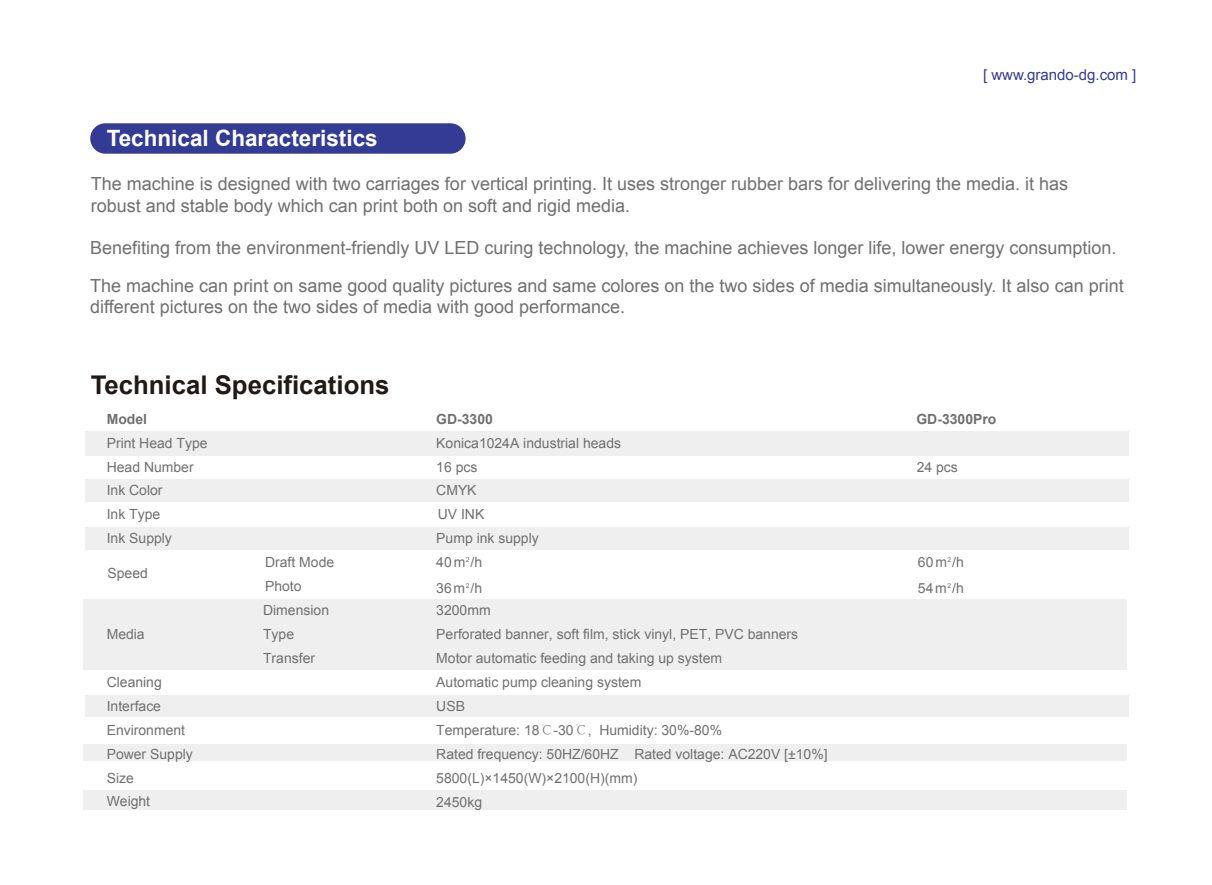
<style>
.page{position:relative;width:1212px;height:885px;background:#fff}
.page>*{position:absolute;margin:0;border:0;box-sizing:border-box;transform-origin:0 0}
.t1{font:700 25.8px "Arial";color:#231815}
.t2{font:700 22.5px "Arial";color:#fff}
.t3{font:18px/21.6px "Arial";color:#717071}
.t4{font:15px "Arial";color:#343b94}
.t5{font:13.95px/24px "Arial";color:#717071}
.t6{font:700 13.95px "Arial";color:#717071}
.s1{font-family:"Adobe Song Std";font-weight:300}
</style>
<div class="page">
<div style="left:83px;top:598px;width:1044px;height:71px;background:#efefef"></div>
<div style="left:83px;top:790px;width:1044px;height:20px;background:#efefef"></div>
<div style="left:85px;top:431px;width:1043px;height:24px;background:#efefef"></div>
<div style="left:85px;top:479px;width:1043px;height:22px;background:#efefef"></div>
<div style="left:85px;top:527px;width:1043px;height:23px;background:#efefef"></div>
<div style="left:83px;top:744px;width:1044px;height:17px;background:#efefef"></div>
<div style="left:85px;top:695px;width:1043px;height:22px;background:#efefef"></div>
<div style="left:90px;top:123px;width:376px;height:31px;background:#343b94;border-radius:15px"></div>
<h2 class="t2" style="left:107px;top:123px;width:272px">Technical Characteristics</h2>
<p class="t4" style="left:983px;top:65px;width:155px">[ www.grando-dg.com ]</p>
<p class="t3" style="left:91px;top:173px;width:979px">The machine is designed with two carriages for vertical printing. It uses stronger rubber bars for delivering the media. it has robust and stable body which can print both on soft and rigid media.</p>
<p class="t3" style="left:90px;top:237px;width:1028px">Benefiting from the environment-friendly UV LED curing technology, the machine achieves longer life, lower energy consumption.</p>
<p class="t3" style="left:90px;top:275px;width:1035px">The machine can print on same good quality pictures and same colores on the two sides of media simultaneously. It also can print different pictures on the two sides of media with good performance.</p>
<h1 class="t1" style="left:91px;top:368px;width:300px">Technical Specifications</h1>
<p class="t6" style="left:107px;top:409px;width:42px">Model</p>
<p class="t5" style="left:107px;top:431px;width:102px">Print Head Type<br>Head Number<br>Ink Color<br>Ink Type<br>Ink Supply</p>
<p class="t6" style="left:436px;top:409px;width:58px">GD-3300</p>
<p class="t6" style="left:916px;top:409px;width:81px">GD-3300Pro</p>
<p class="t5" style="left:436px;top:431px;width:186px">Konica1024A industrial heads<br>16 pcs</p>
<p class="t5" style="left:917px;top:454px;width:43px">24 pcs</p>
<p class="t5" style="left:436px;top:478px;width:104px">CMYK<br>UV INK<br>Pump ink supply</p>
<p class="t5" style="left:263px;top:550px;width:73px">Draft Mode<br>Photo<br>Dimension<br>Type<br>Transfer</p>
<p class="t5" style="left:107px;top:561px;width:42px">Speed</p>
<p class="t5" style="left:918px;top:549px;width:47px;line-height:26px">60m<sup>2</sup>/h<br>54m<sup>2</sup>/h</p>
<p class="t5" style="left:436px;top:549px;width:47px;line-height:26px">40m<sup>2</sup>/h<br>36m<sup>2</sup>/h</p>
<p class="t5" style="left:436px;top:598px;width:393px">3200mm<br>Perforated banner, soft film, stick vinyl, PET, PVC banners<br>Motor automatic feeding and taking up system<br>Automatic pump cleaning system<br>USB<br>Temperature: 18<span class="s1">℃</span>-30<span class="s1">℃</span>, Humidity: 30%-80%<br>Rated frequency: 50HZ/60HZ Rated voltage: AC220V [±10%]<br>5800(L)×1450(W)×2100(H)(mm)<br>2450kg</p>
<p class="t5" style="left:107px;top:622px;width:40px">Media</p>
<p class="t5" style="left:107px;top:670px;width:88px">Cleaning<br>Interface<br>Environment<br>Power Supply<br>Size</p>
<p class="t5" style="left:107px;top:788px;width:45px">Weight</p>
</div>
